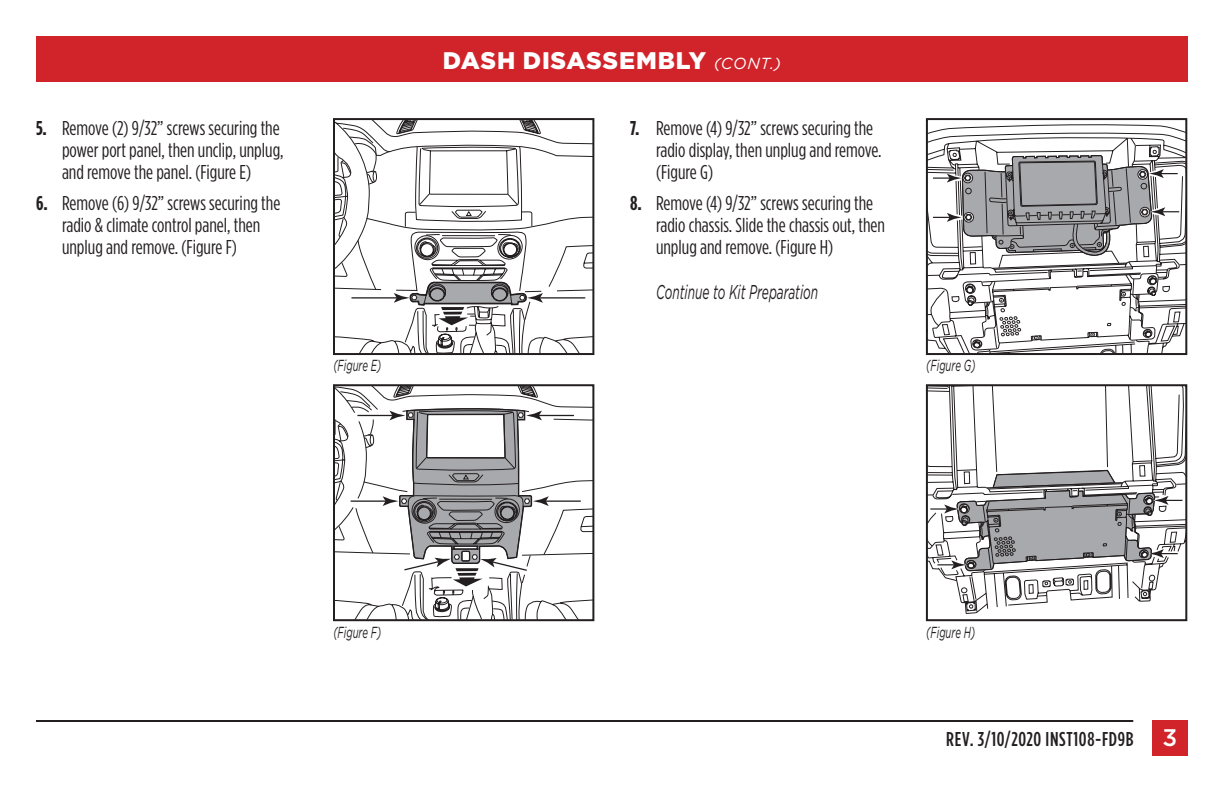
<style>
.page{position:relative;width:1224px;height:792px;background:#fff}
.page>*{position:absolute;margin:0;border:0;box-sizing:border-box;transform-origin:0 0}
.t1{font:900 24px "Gotham";letter-spacing:.03em;color:#fff}
.t2{font:20px/22px "Gotham Condensed";color:#231f20}
.t3{font:500 20px "Gotham Condensed";letter-spacing:.03em;color:#231f20}
.t4{font:italic 20px "Gotham";color:#231f20;scale:.6 1}
.t5{font:italic 16px "Gotham";color:#231f20;scale:.6 1}
.s1{font-weight:700}
.s2{font-weight:400;font-style:italic;font-size:16px}
.s3{font-family:"Gotham";font-size:24px;color:#fff}
</style>
<div class="page">
<div style="left:36px;top:36px;width:1152px;height:45px;background:#d1232a"></div>
<hr style="left:36px;top:720px;width:1097px;height:2px;background:#231f20">
<div style="left:1152px;top:720px;width:36px;height:36px;background:#d1232a"></div>
<svg style="left:929px;top:387px;width:255px;height:227px"></svg>
<div style="left:926px;top:384px;width:261px;height:237px;border:2px solid #231f20"></div>
<svg style="left:336px;top:387px;width:255px;height:231px"></svg>
<div style="left:333px;top:384px;width:261px;height:237px;border:2px solid #231f20"></div>
<svg style="left:929px;top:129px;width:255px;height:212px"></svg>
<svg style="left:933px;top:124px;width:246px;height:228px"></svg>
<div style="left:926px;top:118px;width:261px;height:237px;border:2px solid #231f20"></div>
<svg style="left:336px;top:121px;width:255px;height:231px"></svg>
<div style="left:333px;top:118px;width:261px;height:237px;border:2px solid #231f20"></div>
<p class="t2" style="left:62px;top:117px;width:223px;text-indent:-26px"><span class="s1">5.</span> Remove (2) 9/32” screws securing the power port panel, then unclip, unplug, and remove the panel. (Figure E)</p>
<p class="t2" style="left:62px;top:192px;width:220px;text-indent:-26px"><span class="s1">6.</span> Remove (6) 9/32” screws securing the radio &amp; climate control panel, then unplug and remove. (Figure F)</p>
<p class="t1" style="left:443px;top:47px;width:340px">DASH DISASSEMBLY <span class="s2">(CONT.)</span></p>
<p class="t2" style="left:656px;top:117px;width:227px;text-indent:-26px"><span class="s1">7.</span> Remove (4) 9/32” screws securing the radio display, then unplug and remove. (Figure G)</p>
<p class="t2" style="left:656px;top:192px;width:231px;text-indent:-26px"><span class="s1">8.</span> Remove (4) 9/32” screws securing the radio chassis. Slide the chassis out, then unplug and remove. (Figure H)</p>
<p class="t4" style="left:656px;top:281px;width:272px">Continue to Kit Preparation</p>
<p class="t5" style="left:333px;top:357px;width:82px">(Figure E)</p>
<p class="t5" style="left:926px;top:357px;width:84px">(Figure G)</p>
<p class="t5" style="left:333px;top:623px;width:82px">(Figure F)</p>
<p class="t5" style="left:926px;top:623px;width:83px">(Figure H)</p>
<p class="t3" style="left:946px;top:728px;width:233px">REV. 3/10/2020 INST108-FD9B <span class="s3">3</span></p>
</div>
